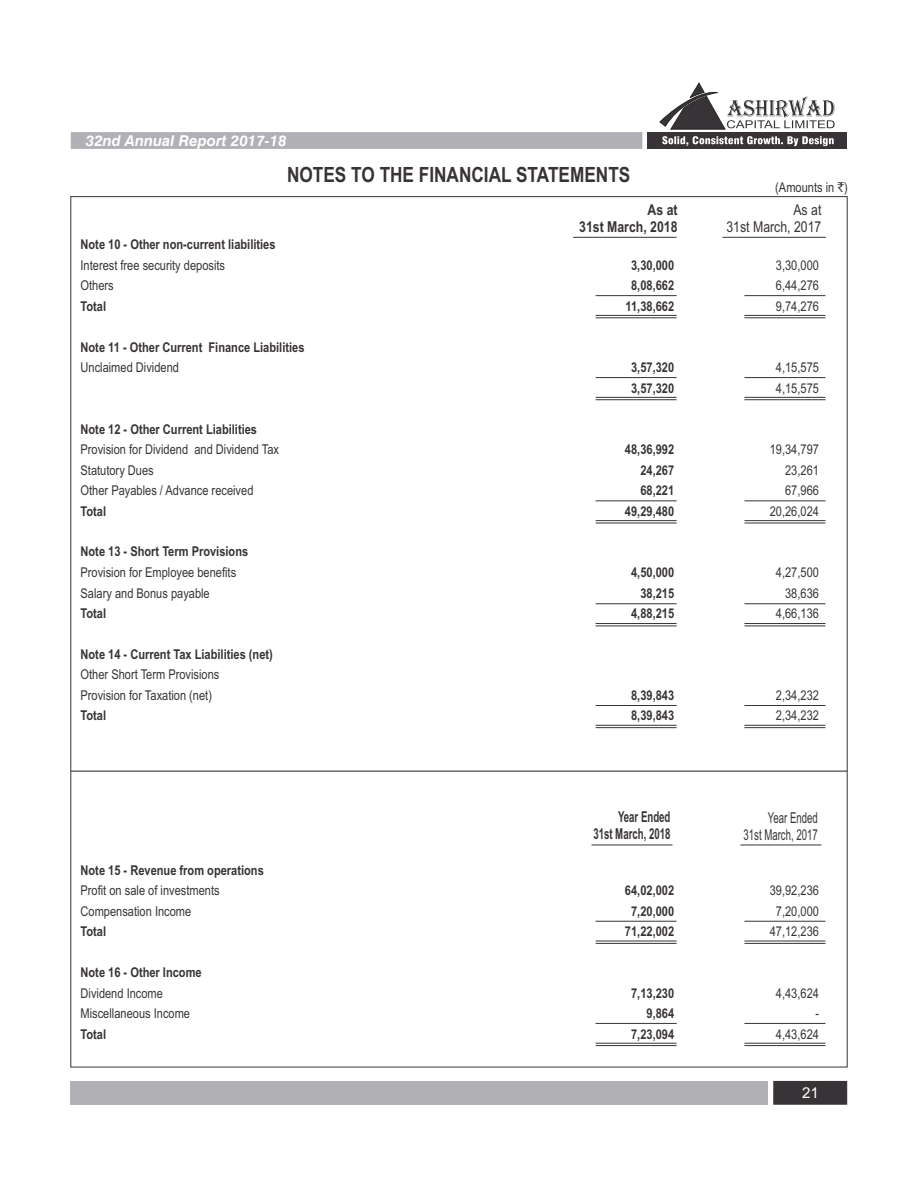
<style>
.page{position:relative;width:918px;height:1188px;background:#fff}
.page>*{position:absolute;margin:0;border:0;box-sizing:border-box;transform-origin:0 0}
.t1{font:700 21px "Arial Narrow";color:#383336}
.t2{font:italic 700 15px "Swiss 721 BT";color:#fff}
.t3{font:700 15px/17.1px "Arial Narrow";color:#383336;text-align:right;scale:.78 1}
.t4{font:15px/17px "Arial Narrow";color:#383336;text-align:right;scale:.78 1}
.t5{font:15px/17px "Arial Narrow";color:#383336;text-align:right}
.t6{font:700 15px/17.1px "Arial Narrow";color:#383336;text-align:right}
.t7{font:15px "Arial";color:#fff}
.t8{font:13.5px/20.5px "Arial Narrow";color:#383336}
.t9{font:700 13.5px "Arial Narrow";color:#383336}
.s1{font-family:"Rupee Foradian"}
</style>
<div class="page">
<div style="left:71px;top:132px;width:571px;height:17px;background:#b0b0b5"></div>
<svg style="left:659px;top:83px;width:176px;height:47px"></svg>
<div style="left:647px;top:132px;width:200px;height:17px;background:#383336"></div>
<svg style="left:662px;top:136px;width:172px;height:10px"></svg>
<div style="left:773px;top:1081px;width:74px;height:24px;background:#383336"></div>
<div style="left:71px;top:1081px;width:697px;height:24px;background:#b0b0b5"></div>
<hr style="left:722px;top:237px;width:104px;height:1px;background:#383336">
<hr style="left:596px;top:295px;width:81px;height:1px;background:#383336">
<hr style="left:744px;top:295px;width:81px;height:1px;background:#383336">
<hr style="left:596px;top:315px;width:81px;height:1px;background:#383336">
<hr style="left:744px;top:315px;width:81px;height:1px;background:#383336">
<hr style="left:596px;top:317px;width:81px;height:1px;background:#383336">
<hr style="left:744px;top:317px;width:81px;height:1px;background:#383336">
<hr style="left:596px;top:705px;width:81px;height:1px;background:#383336">
<hr style="left:596px;top:921px;width:81px;height:1px;background:#383336">
<hr style="left:596px;top:1023px;width:81px;height:1px;background:#383336">
<hr style="left:744px;top:705px;width:81px;height:1px;background:#383336">
<hr style="left:744px;top:921px;width:81px;height:1px;background:#383336">
<hr style="left:744px;top:1023px;width:81px;height:1px;background:#383336">
<hr style="left:596px;top:725px;width:81px;height:1px;background:#383336">
<hr style="left:596px;top:941px;width:81px;height:1px;background:#383336">
<hr style="left:596px;top:1043px;width:81px;height:1px;background:#383336">
<hr style="left:744px;top:725px;width:81px;height:1px;background:#383336">
<hr style="left:744px;top:941px;width:81px;height:1px;background:#383336">
<hr style="left:744px;top:1043px;width:81px;height:1px;background:#383336">
<hr style="left:596px;top:727px;width:81px;height:1px;background:#383336">
<hr style="left:596px;top:943px;width:81px;height:1px;background:#383336">
<hr style="left:596px;top:1045px;width:81px;height:1px;background:#383336">
<hr style="left:744px;top:727px;width:81px;height:1px;background:#383336">
<hr style="left:744px;top:943px;width:81px;height:1px;background:#383336">
<hr style="left:744px;top:1045px;width:81px;height:1px;background:#383336">
<hr style="left:596px;top:377px;width:81px;height:1px;background:#383336">
<hr style="left:744px;top:377px;width:81px;height:1px;background:#383336">
<hr style="left:596px;top:397px;width:81px;height:1px;background:#383336">
<hr style="left:744px;top:397px;width:81px;height:1px;background:#383336">
<hr style="left:596px;top:399px;width:81px;height:1px;background:#383336">
<hr style="left:744px;top:399px;width:81px;height:1px;background:#383336">
<hr style="left:596px;top:500px;width:81px;height:1px;background:#383336">
<hr style="left:744px;top:500px;width:81px;height:1px;background:#383336">
<hr style="left:596px;top:520px;width:81px;height:1px;background:#383336">
<hr style="left:744px;top:520px;width:81px;height:1px;background:#383336">
<hr style="left:596px;top:523px;width:81px;height:1px;background:#383336">
<hr style="left:744px;top:523px;width:81px;height:1px;background:#383336">
<hr style="left:596px;top:603px;width:81px;height:1px;background:#383336">
<hr style="left:744px;top:603px;width:81px;height:1px;background:#383336">
<hr style="left:596px;top:623px;width:81px;height:1px;background:#383336">
<hr style="left:744px;top:623px;width:81px;height:1px;background:#383336">
<hr style="left:596px;top:626px;width:81px;height:1px;background:#383336">
<hr style="left:744px;top:626px;width:81px;height:1px;background:#383336">
<hr style="left:573px;top:237px;width:104px;height:1px;background:#383336">
<hr style="left:592px;top:845px;width:81px;height:1px;background:#383336">
<hr style="left:740px;top:845px;width:81px;height:1px;background:#383336">
<hr style="left:71px;top:771px;width:776px;height:1px;background:#383336">
<p class="t2" style="left:86px;top:135px;width:202px">32nd Annual Report 2017-18</p>
<h1 class="t1" style="left:287px;top:167px;width:345px">NOTES TO THE FINANCIAL STATEMENTS</h1>
<p class="t6" style="left:579px;top:202px;width:100px">As at<br>31st March, 2018</p>
<p class="t8" style="left:775px;top:179px;width:74px">(Amounts in <span class="s1">`</span>)</p>
<p class="t5" style="left:726px;top:203px;width:97px">As at<br>31st March, 2017</p>
<p class="t9" style="left:81px;top:239px;width:197px">Note 10 - Other non-current liabilities</p>
<p class="t8" style="left:81px;top:256px;width:146px">Interest free security deposits</p>
<p class="t9" style="left:631px;top:260px;width:45px">3,30,000</p>
<p class="t8" style="left:776px;top:256px;width:45px">3,30,000</p>
<p class="t8" style="left:81px;top:276px;width:35px">Others</p>
<p class="t9" style="left:631px;top:280px;width:45px">8,08,662</p>
<p class="t8" style="left:776px;top:276px;width:45px">6,44,276</p>
<p class="t9" style="left:81px;top:301px;width:27px">Total</p>
<p class="t9" style="left:626px;top:301px;width:50px">11,38,662</p>
<p class="t8" style="left:776px;top:297px;width:45px">9,74,276</p>
<p class="t9" style="left:81px;top:342px;width:225px">Note 11 - Other Current Finance Liabilities</p>
<p class="t8" style="left:81px;top:358px;width:100px">Unclaimed Dividend</p>
<p class="t9" style="left:631px;top:362px;width:45px">3,57,320</p>
<p class="t8" style="left:776px;top:358px;width:45px">4,15,575</p>
<p class="t9" style="left:631px;top:383px;width:45px">3,57,320</p>
<p class="t8" style="left:776px;top:379px;width:45px">4,15,575</p>
<p class="t9" style="left:81px;top:424px;width:178px">Note 12 - Other Current Liabilities</p>
<p class="t8" style="left:81px;top:440px;width:200px">Provision for Dividend and Dividend Tax</p>
<p class="t9" style="left:625px;top:444px;width:51px">48,36,992</p>
<p class="t8" style="left:770px;top:440px;width:51px">19,34,797</p>
<p class="t8" style="left:81px;top:461px;width:75px">Statutory Dues</p>
<p class="t9" style="left:640px;top:465px;width:35px">24,267</p>
<p class="t8" style="left:785px;top:461px;width:35px">23,261</p>
<p class="t8" style="left:81px;top:481px;width:174px">Other Payables / Advance received</p>
<p class="t9" style="left:640px;top:485px;width:35px">68,221</p>
<p class="t8" style="left:785px;top:481px;width:35px">67,966</p>
<p class="t9" style="left:81px;top:506px;width:27px">Total</p>
<p class="t9" style="left:625px;top:506px;width:51px">49,29,480</p>
<p class="t8" style="left:770px;top:502px;width:51px">20,26,024</p>
<p class="t9" style="left:81px;top:547px;width:169px">Note 13 - Short Term Provisions</p>
<p class="t8" style="left:81px;top:563px;width:157px">Provision for Employee benefits</p>
<p class="t9" style="left:631px;top:567px;width:45px">4,50,000</p>
<p class="t8" style="left:776px;top:563px;width:45px">4,27,500</p>
<p class="t8" style="left:81px;top:584px;width:131px">Salary and Bonus payable</p>
<p class="t9" style="left:640px;top:588px;width:35px">38,215</p>
<p class="t8" style="left:785px;top:584px;width:35px">38,636</p>
<p class="t9" style="left:81px;top:608px;width:27px">Total</p>
<p class="t9" style="left:631px;top:608px;width:45px">4,88,215</p>
<p class="t8" style="left:776px;top:604px;width:45px">4,66,136</p>
<p class="t9" style="left:81px;top:649px;width:194px">Note 14 - Current Tax Liabilities (net)</p>
<p class="t8" style="left:81px;top:665px;width:140px">Other Short Term Provisions<br>Provision for Taxation (net)</p>
<p class="t9" style="left:631px;top:690px;width:45px">8,39,843</p>
<p class="t8" style="left:776px;top:686px;width:45px">2,34,232</p>
<p class="t9" style="left:81px;top:710px;width:27px">Total</p>
<p class="t9" style="left:631px;top:710px;width:45px">8,39,843</p>
<p class="t8" style="left:776px;top:707px;width:45px">2,34,232</p>
<p class="t3" style="left:593px;top:810px;width:100px">Year Ended<br>31st March, 2018</p>
<p class="t4" style="left:744px;top:810px;width:97px">Year Ended<br>31st March, 2017</p>
<p class="t9" style="left:81px;top:865px;width:185px">Note 15 - Revenue from operations</p>
<p class="t8" style="left:81px;top:881px;width:141px">Profit on sale of investments</p>
<p class="t9" style="left:625px;top:885px;width:51px">64,02,002</p>
<p class="t8" style="left:770px;top:881px;width:51px">39,92,236</p>
<p class="t8" style="left:81px;top:902px;width:112px">Compensation Income</p>
<p class="t9" style="left:631px;top:906px;width:45px">7,20,000</p>
<p class="t8" style="left:776px;top:902px;width:45px">7,20,000</p>
<p class="t9" style="left:81px;top:926px;width:27px">Total</p>
<p class="t9" style="left:625px;top:926px;width:51px">71,22,002</p>
<p class="t8" style="left:770px;top:922px;width:51px">47,12,236</p>
<p class="t9" style="left:81px;top:967px;width:123px">Note 16 - Other Income</p>
<p class="t8" style="left:81px;top:984px;width:84px">Dividend Income</p>
<p class="t9" style="left:631px;top:988px;width:45px">7,13,230</p>
<p class="t8" style="left:776px;top:984px;width:45px">4,43,624</p>
<p class="t8" style="left:81px;top:1004px;width:111px">Miscellaneous Income</p>
<p class="t8" style="left:815px;top:1004px;width:5px">-</p>
<p class="t9" style="left:81px;top:1029px;width:27px">Total</p>
<p class="t9" style="left:631px;top:1029px;width:45px">7,23,094</p>
<p class="t8" style="left:776px;top:1025px;width:45px">4,43,624</p>
<p class="t9" style="left:647px;top:1008px;width:29px">9,864</p>
<p class="t7" style="left:802px;top:1088px;width:18px">21</p>
</div>
